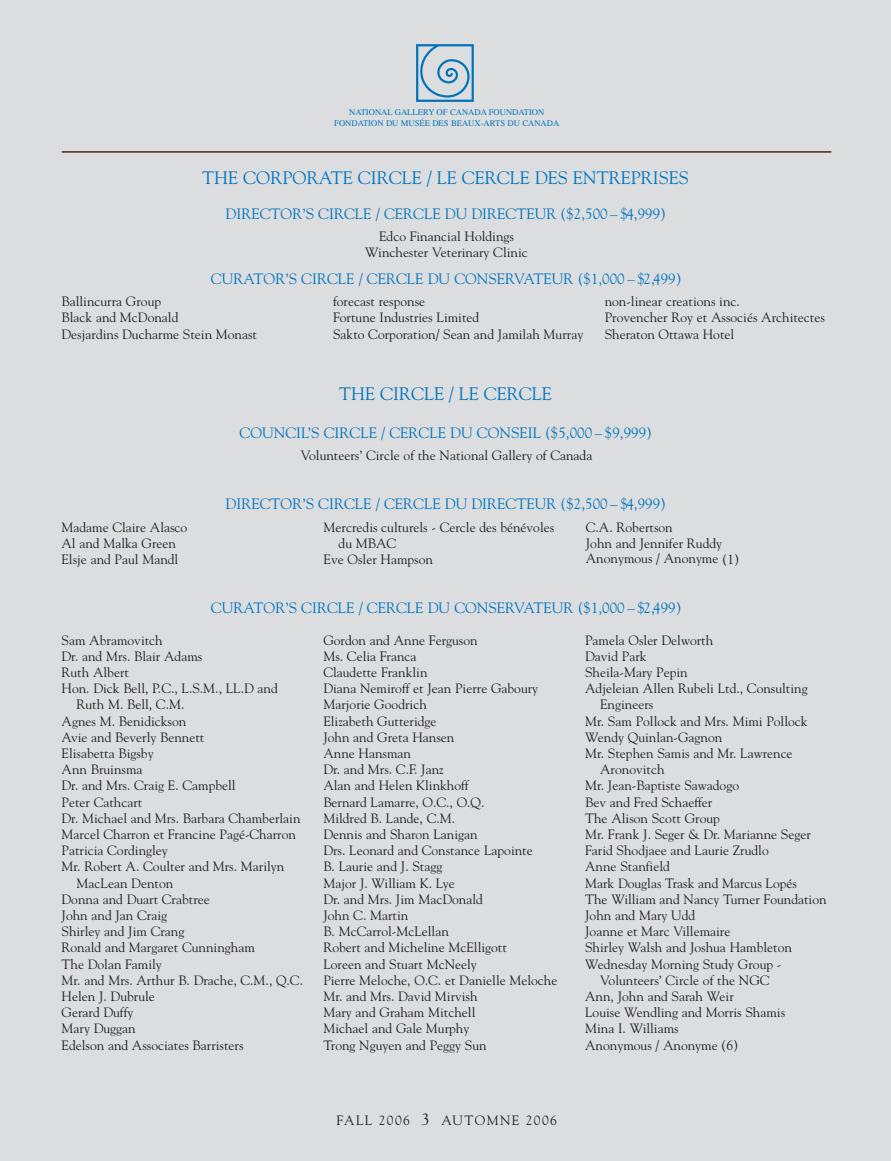
<style>
.page{position:relative;width:891px;height:1161px;background:#dcdddf}
.page>*{position:absolute;margin:0;border:0;box-sizing:border-box;transform-origin:0 0}
.t1{font:18px "Goudy";color:#0075bf}
.t2{font:15px "Goudy";color:#0075bf}
.t3{font:13.5px/16.2px "Goudy";color:#231f20}
.t4{font:13.5px "Goudy";letter-spacing:.1em;color:#231f20}
.t5{font:8.7px/10.4px "Times";color:#0075bf;text-align:center}
.s1{font-size:16.5px}
</style>
<div class="page">
<p class="t5" style="left:334px;top:108px;width:226px">NATIONAL GALLERY OF CANADA FOUNDATION<br>FONDATION DU MUSÉE DES BEAUX-ARTS DU CANADA</p>
<h1 class="t1" style="left:202px;top:171px;width:488px">THE CORPORATE CIRCLE / LE CERCLE DES ENTREPRISES</h1>
<p class="t2" style="left:226px;top:208px;width:442px">DIRECTOR’S CIRCLE / CERCLE DU DIRECTEUR ($2,500 – $4,999)</p>
<p class="t3" style="left:365px;top:230px;width:164px;text-align:center">Edco Financial Holdings<br>Winchester Veterinary Clinic</p>
<p class="t2" style="left:211px;top:273px;width:472px">CURATOR’S CIRCLE / CERCLE DU CONSERVATEUR ($1,000 – $2,499)</p>
<p class="t3" style="left:62px;top:294px;width:197px">Ballincurra Group<br>Black and McDonald<br>Desjardins Ducharme Stein Monast</p>
<p class="t3" style="left:333px;top:294px;width:252px">forecast response<br>Fortune Industries Limited<br>Sakto Corporation/ Sean and Jamilah Murray</p>
<p class="t3" style="left:605px;top:294px;width:222px">non-linear creations inc.<br>Provencher Roy et Associés Architectes<br>Sheraton Ottawa Hotel</p>
<h1 class="t1" style="left:339px;top:386px;width:214px">THE CIRCLE / LE CERCLE</h1>
<p class="t2" style="left:240px;top:427px;width:414px">COUNCIL’S CIRCLE / CERCLE DU CONSEIL ($5,000 – $9,999)</p>
<p class="t3" style="left:301px;top:448px;width:293px">Volunteers’ Circle of the National Gallery of Canada</p>
<p class="t2" style="left:226px;top:498px;width:442px">DIRECTOR’S CIRCLE / CERCLE DU DIRECTEUR ($2,500 – $4,999)</p>
<p class="t3" style="left:61px;top:520px;width:127px">Madame Claire Alasco<br>Al and Malka Green<br>Elsje and Paul Mandl</p>
<p class="t3" style="left:324px;top:520px;width:232px">Mercredis culturels - Cercle des bénévoles</p>
<p class="t3" style="left:339px;top:536px;width:59px">du MBAC</p>
<p class="t3" style="left:324px;top:553px;width:111px">Eve Osler Hampson</p>
<p class="t3" style="left:586px;top:520px;width:138px">C.A. Robertson<br>John and Jennifer Ruddy</p>
<p class="t3" style="left:586px;top:551px;width:155px">Anonymous / Anonyme (1)</p>
<p class="t2" style="left:211px;top:602px;width:472px">CURATOR’S CIRCLE / CERCLE DU CONSERVATEUR ($1,000 – $2,499)</p>
<p class="t3" style="left:62px;top:633px;width:103px">Sam Abramovitch</p>
<p class="t3" style="left:62px;top:649px;width:142px">Dr. and Mrs. Blair Adams</p>
<p class="t3" style="left:62px;top:665px;width:69px">Ruth Albert</p>
<p class="t3" style="left:62px;top:681px;width:218px">Hon. Dick Bell, P.C., L.S.M., LL.D and</p>
<p class="t3" style="left:77px;top:698px;width:109px">Ruth M. Bell, C.M.</p>
<p class="t3" style="left:62px;top:714px;width:126px">Agnes M. Benidickson</p>
<p class="t3" style="left:62px;top:730px;width:144px">Avie and Beverly Bennett</p>
<p class="t3" style="left:62px;top:746px;width:94px">Elisabetta Bigsby</p>
<p class="t3" style="left:62px;top:762px;width:82px">Ann Bruinsma</p>
<p class="t3" style="left:62px;top:779px;width:176px">Dr. and Mrs. Craig E. Campbell</p>
<p class="t3" style="left:62px;top:795px;width:82px">Peter Cathcart</p>
<p class="t3" style="left:62px;top:811px;width:240px">Dr. Michael and Mrs. Barbara Chamberlain</p>
<p class="t3" style="left:62px;top:827px;width:236px">Marcel Charron et Francine Pagé-Charron</p>
<p class="t3" style="left:62px;top:843px;width:108px">Patricia Cordingley</p>
<p class="t3" style="left:62px;top:860px;width:224px">Mr. Robert A. Coulter and Mrs. Marilyn</p>
<p class="t3" style="left:77px;top:876px;width:98px">MacLean Denton</p>
<p class="t3" style="left:62px;top:892px;width:150px">Donna and Duart Crabtree</p>
<p class="t3" style="left:62px;top:908px;width:107px">John and Jan Craig</p>
<p class="t3" style="left:62px;top:924px;width:124px">Shirley and Jim Crang</p>
<p class="t3" style="left:62px;top:941px;width:195px">Ronald and Margaret Cunningham</p>
<p class="t3" style="left:62px;top:957px;width:102px">The Dolan Family</p>
<p class="t3" style="left:62px;top:973px;width:243px">Mr. and Mrs. Arthur B. Drache, C.M., Q.C.</p>
<p class="t3" style="left:62px;top:989px;width:95px">Helen J. Dubrule</p>
<p class="t3" style="left:62px;top:1005px;width:73px">Gerard Duffy</p>
<p class="t3" style="left:62px;top:1022px;width:76px">Mary Duggan</p>
<p class="t3" style="left:62px;top:1038px;width:184px">Edelson and Associates Barristers</p>
<p class="t3" style="left:323px;top:633px;width:236px">Gordon and Anne Ferguson<br>Ms. Celia Franca<br>Claudette Franklin<br>Diana Nemiroff et Jean Pierre Gaboury<br>Marjorie Goodrich<br>Elizabeth Gutteridge<br>John and Greta Hansen<br>Anne Hansman<br>Dr. and Mrs. C.F. Janz<br>Alan and Helen Klinkhoff<br>Bernard Lamarre, O.C., O.Q.<br>Mildred B. Lande, C.M.<br>Dennis and Sharon Lanigan<br>Drs. Leonard and Constance Lapointe<br>B. Laurie and J. Stagg<br>Major J. William K. Lye<br>Dr. and Mrs. Jim MacDonald<br>John C. Martin<br>B. McCarrol-McLellan<br>Robert and Micheline McElligott<br>Loreen and Stuart McNeely<br>Pierre Meloche, O.C. et Danielle Meloche<br>Mr. and Mrs. David Mirvish<br>Mary and Graham Mitchell<br>Michael and Gale Murphy<br>Trong Nguyen and Peggy Sun</p>
<p class="t3" style="left:585px;top:633px;width:130px">Pamela Osler Delworth</p>
<p class="t3" style="left:585px;top:649px;width:63px">David Park</p>
<p class="t3" style="left:585px;top:665px;width:104px">Sheila-Mary Pepin</p>
<p class="t3" style="left:585px;top:681px;width:224px">Adjeleian Allen Rubeli Ltd., Consulting</p>
<p class="t3" style="left:600px;top:698px;width:55px">Engineers</p>
<p class="t3" style="left:585px;top:714px;width:224px">Mr. Sam Pollock and Mrs. Mimi Pollock</p>
<p class="t3" style="left:585px;top:730px;width:139px">Wendy Quinlan-Gagnon</p>
<p class="t3" style="left:585px;top:746px;width:209px">Mr. Stephen Samis and Mr. Lawrence</p>
<p class="t3" style="left:600px;top:762px;width:66px">Aronovitch</p>
<p class="t3" style="left:585px;top:779px;width:155px">Mr. Jean-Baptiste Sawadogo</p>
<p class="t3" style="left:585px;top:795px;width:129px">Bev and Fred Schaeffer</p>
<p class="t3" style="left:585px;top:811px;width:136px">The Alison Scott Group</p>
<p class="t3" style="left:585px;top:827px;width:227px">Mr. Frank J. Seger &amp; Dr. Marianne Seger</p>
<p class="t3" style="left:585px;top:843px;width:185px">Farid Shodjaee and Laurie Zrudlo</p>
<p class="t3" style="left:585px;top:860px;width:86px">Anne Stanfield</p>
<p class="t3" style="left:585px;top:876px;width:213px">Mark Douglas Trask and Marcus Lopés</p>
<p class="t3" style="left:585px;top:892px;width:243px">The William and Nancy Turner Foundation</p>
<p class="t3" style="left:585px;top:908px;width:112px">John and Mary Udd</p>
<p class="t3" style="left:585px;top:924px;width:147px">Joanne et Marc Villemaire</p>
<p class="t3" style="left:585px;top:941px;width:208px">Shirley Walsh and Joshua Hambleton</p>
<p class="t3" style="left:585px;top:957px;width:198px">Wednesday Morning Study Group -</p>
<p class="t3" style="left:600px;top:973px;width:171px">Volunteers’ Circle of the NGC</p>
<p class="t3" style="left:585px;top:989px;width:150px">Ann, John and Sarah Weir</p>
<p class="t3" style="left:585px;top:1005px;width:202px">Louise Wendling and Morris Shamis</p>
<p class="t3" style="left:585px;top:1022px;width:95px">Mina I. Williams</p>
<p class="t3" style="left:585px;top:1038px;width:155px">Anonymous / Anonyme (6)</p>
<p class="t4" style="left:336px;top:1115px;width:222px">FALL 2006 <span class="s1">3</span> AUTOMNE 2006</p>
</div>
